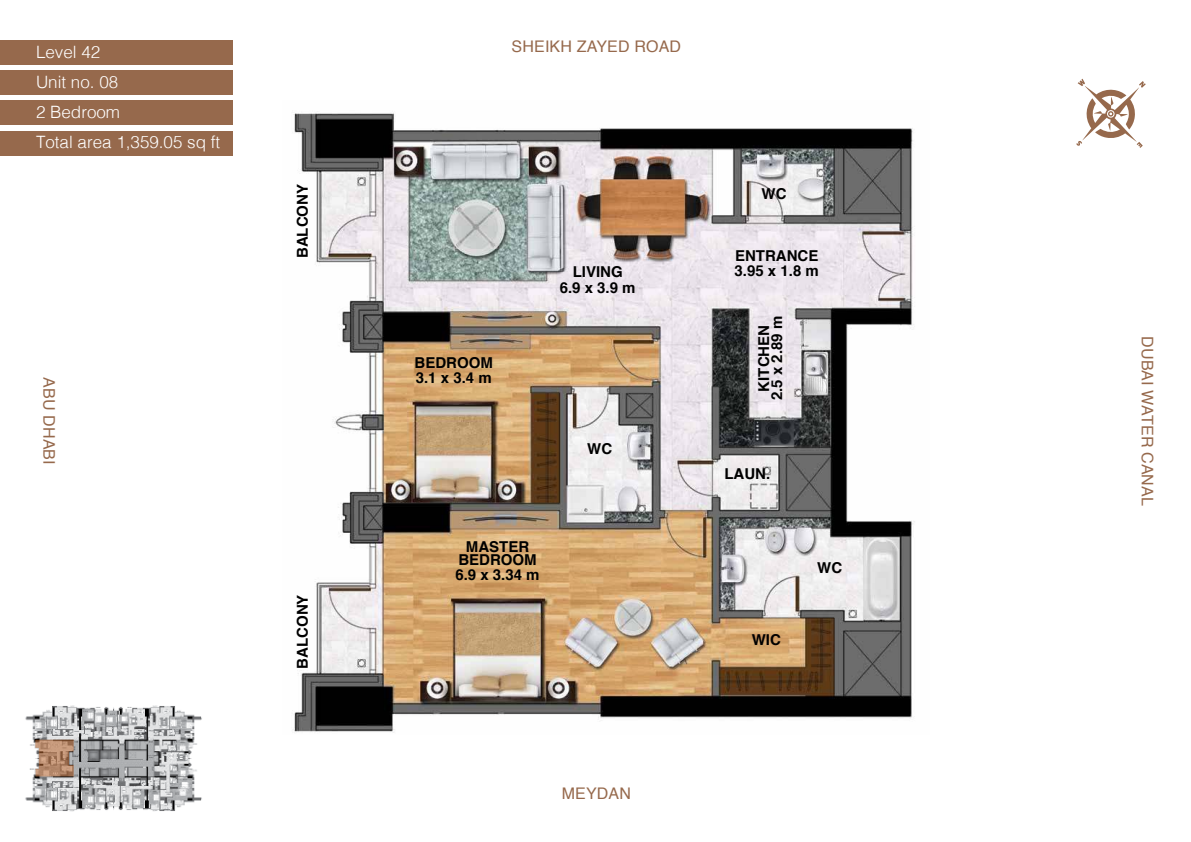
<style>
.page{position:relative;width:1191px;height:842px;background:#fff}
.page>*{position:absolute;margin:0;border:0;box-sizing:border-box;transform-origin:0 0}
.t1{font:300 17px/30px "Helvetica";color:#fff}
.t2{font:16px "Helvetica";letter-spacing:.01em;color:#96694c}
.t3{font:700 15px/15.5px "Helvetica";color:#000;text-align:center}
</style>
<div class="page">
<div style="left:0;top:40px;width:232px;height:25px;background:#96694c"></div>
<div style="left:0;top:70px;width:232px;height:25px;background:#96694c"></div>
<div style="left:0;top:100px;width:232px;height:25px;background:#96694c"></div>
<div style="left:0;top:131px;width:232px;height:25px;background:#96694c"></div>
<img style="left:25px;top:705px;width:177px;height:107px">
<svg style="left:35px;top:740px;width:39px;height:36px"></svg>
<img style="left:292px;top:113px;width:623px;height:620px">
<svg style="left:1076px;top:79px;width:69px;height:69px"></svg>
<p class="t1" style="left:36px;top:38px;width:186px">Level 42<br>Unit no. 08<br>2 Bedroom<br>Total area 1,359.05 sq ft</p>
<p class="t2" style="left:55px;top:377px;width:89px;rotate:90deg">ABU DHABI</p>
<p class="t3" style="left:295px;top:258px;width:76px;rotate:-90deg">BALCONY</p>
<p class="t3" style="left:295px;top:669px;width:76px;rotate:-90deg">BALCONY</p>
<p class="t2" style="left:511px;top:40px;width:171px">SHEIKH ZAYED ROAD</p>
<p class="t3" style="left:414px;top:355px;width:80px;text-align:left">BEDROOM<br>3.1 x 3.4 m</p>
<p class="t3" style="left:560px;top:264px;width:77px">LIVING<br>6.9 x 3.9 m</p>
<p class="t3" style="left:587px;top:441px;width:26px">WC</p>
<p class="t3" style="left:458px;top:540px;width:80px;line-height:13px">MASTER<br>BEDROOM</p>
<p class="t3" style="left:455px;top:567px;width:86px">6.9 x 3.34 m</p>
<p class="t3" style="left:761px;top:186px;width:26px">WC</p>
<p class="t3" style="left:734px;top:248px;width:86px;text-align:left">ENTRANCE<br>3.95 x 1.8 m</p>
<p class="t3" style="left:757px;top:400px;width:86px;line-height:13px;rotate:-90deg">KITCHEN<br>2.5 x 2.89 m</p>
<p class="t3" style="left:724px;top:466px;width:47px">LAUN.</p>
<p class="t3" style="left:752px;top:632px;width:31px">WIC</p>
<p class="t3" style="left:817px;top:560px;width:26px">WC</p>
<p class="t2" style="left:562px;top:787px;width:71px">MEYDAN</p>
<p class="t2" style="left:1153px;top:336px;width:171px;rotate:90deg">DUBAI WATER CANAL</p>
</div>
